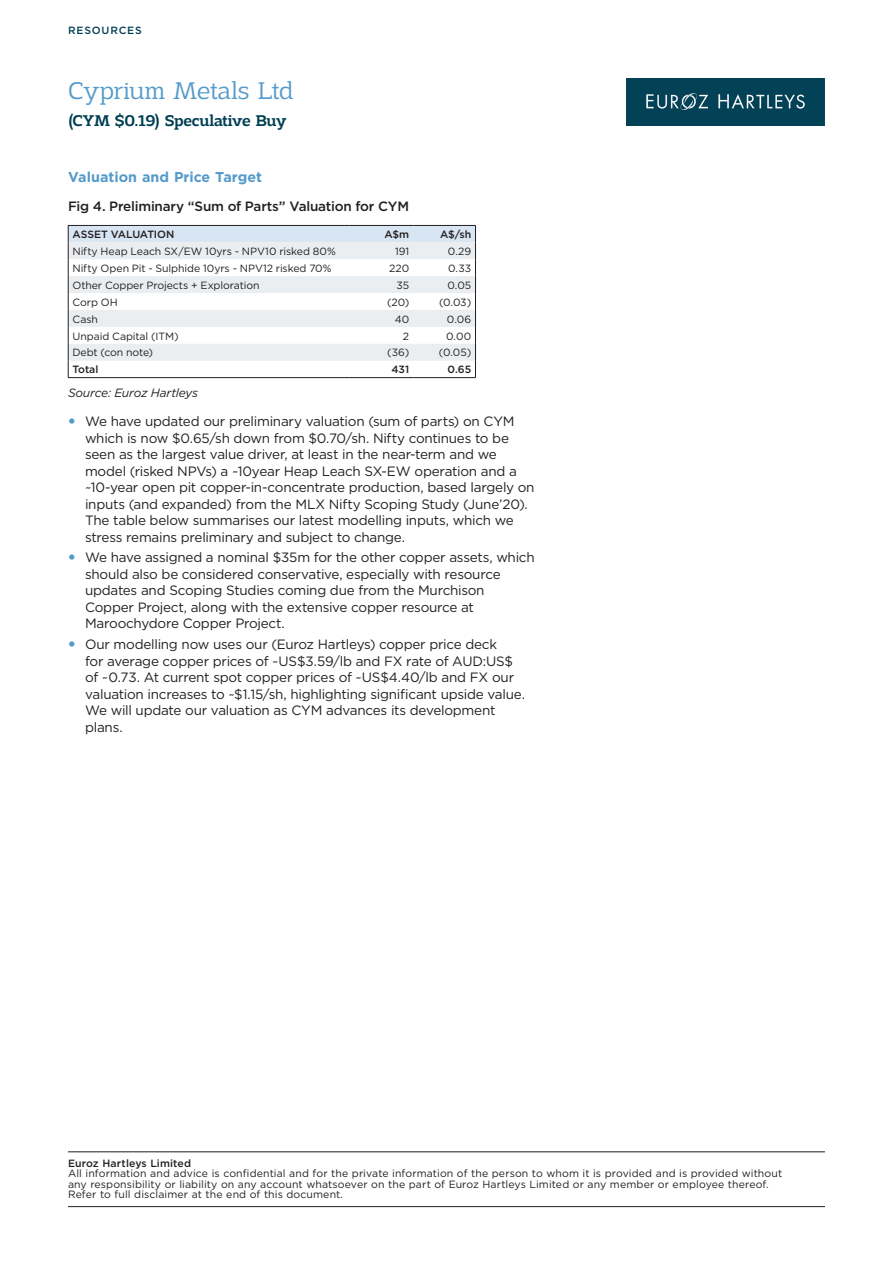
<style>
.page{position:relative;width:893px;height:1263px;background:#fff}
.page>*{position:absolute;margin:0;border:0;box-sizing:border-box;transform-origin:0 0}
.t1{font:300 25.5px "Adria Slab";color:#549aca}
.t2{font:500 16.5px "Adria Slab";letter-spacing:-.02em;color:#013f52}
.t3{font:700 14.25px "Gotham";color:#549aca}
.t4{font:13.5px/16.5px "Gotham";letter-spacing:-.02em;color:#231f20}
.t5{font:500 13.5px "Gotham";letter-spacing:-.015em;color:#231f20}
.t6{font:italic 12px "Gotham";letter-spacing:-.02em;color:#231f20}
.t7{font:10.5px/10.5px "Gotham";letter-spacing:.005em;color:#231f20}
.t8{font:500 10.5px "Gotham";color:#231f20}
.t9{font:10.5px "Gotham";letter-spacing:-.015em;color:#231f20}
.t10{font:500 10.5px "Gotham";letter-spacing:.08em;color:#013f52}
</style>
<div class="page">
<img style="left:627px;top:78px;width:198px;height:48px">
<hr style="left:68px;top:1151px;width:757px;height:1px;background:#231f20">
<hr style="left:68px;top:1206px;width:757px;height:1px;background:#231f20">
<svg style="left:68px;top:225px;width:408px;height:152px"></svg>
<hr style="left:68px;top:377px;width:282px;height:1px;background:#231f20">
<hr style="left:350px;top:377px;width:64px;height:1px;background:#231f20">
<hr style="left:414px;top:377px;width:62px;height:1px;background:#231f20">
<p class="t10" style="left:68px;top:23px;width:75px">RESOURCES</p>
<h1 class="t1" style="left:68px;top:76px;width:227px">Cyprium Metals Ltd</h1>
<p class="t2" style="left:68px;top:111px;width:220px">(CYM $0.19) Speculative Buy</p>
<p class="t3" style="left:68px;top:167px;width:196px">Valuation and Price Target</p>
<p class="t5" style="left:68px;top:197px;width:342px">Fig 4. Preliminary “Sum of Parts” Valuation for CYM</p>
<p class="t8" style="left:72px;top:227px;width:104px">ASSET VALUATION</p>
<p class="t8" style="left:384px;top:227px;width:26px">A$m</p>
<p class="t8" style="left:440px;top:227px;width:33px">A$/sh</p>
<p class="t7" style="left:72px;top:246px;width:265px">Nifty Heap Leach SX/EW 10yrs - NPV10 risked 80%</p>
<p class="t7" style="left:395px;top:246px;width:16px">191</p>
<p class="t7" style="left:448px;top:246px;width:25px">0.29</p>
<p class="t7" style="left:72px;top:263px;width:261px">Nifty Open Pit - Sulphide 10yrs - NPV12 risked 70%</p>
<p class="t7" style="left:389px;top:263px;width:22px">220</p>
<p class="t7" style="left:448px;top:263px;width:25px">0.33</p>
<p class="t7" style="left:72px;top:280px;width:189px">Other Copper Projects + Exploration</p>
<p class="t7" style="left:396px;top:280px;width:14px">35</p>
<p class="t7" style="left:447px;top:280px;width:25px">0.05</p>
<p class="t7" style="left:72px;top:297px;width:47px">Corp OH</p>
<p class="t7" style="left:387px;top:297px;width:24px">(20)</p>
<p class="t7" style="left:439px;top:297px;width:34px">(0.03)</p>
<p class="t7" style="left:72px;top:313px;width:27px">Cash</p>
<p class="t7" style="left:395px;top:313px;width:16px">40</p>
<p class="t7" style="left:447px;top:313px;width:26px">0.06</p>
<p class="t7" style="left:72px;top:330px;width:108px">Unpaid Capital (ITM)</p>
<p class="t7" style="left:403px;top:330px;width:8px">2</p>
<p class="t7" style="left:446px;top:330px;width:27px">0.00</p>
<p class="t9" style="left:72px;top:346px;width:82px">Debt (con note)</p>
<p class="t7" style="left:387px;top:347px;width:24px">(36)</p>
<p class="t7" style="left:439px;top:347px;width:34px">(0.05)</p>
<p class="t8" style="left:72px;top:363px;width:27px">Total</p>
<p class="t8" style="left:392px;top:363px;width:19px">431</p>
<p class="t8" style="left:448px;top:363px;width:25px">0.65</p>
<p class="t6" style="left:68px;top:385px;width:131px">Source: Euroz Hartleys</p>
<p class="t4" style="left:85px;top:413px;width:451px">We have updated our preliminary valuation (sum of parts) on CYM which is now $0.65/sh down from $0.70/sh. Nifty continues to be seen as the largest value driver, at least in the near-term and we model (risked NPVs) a ~10year Heap Leach SX-EW operation and a ~10-year open pit copper-in-concentrate production, based largely on inputs (and expanded) from the MLX Nifty Scoping Study (June’20).<br>The table below summarises our latest modelling inputs, which we stress remains preliminary and subject to change.</p>
<p class="t4" style="left:85px;top:549px;width:451px">We have assigned a nominal $35m for the other copper assets, which should also be considered conservative, especially with resource updates and Scoping Studies coming due from the Murchison Copper Project, along with the extensive copper resource at Maroochydore Copper Project.</p>
<p class="t4" style="left:85px;top:636px;width:441px">Our modelling now uses our (Euroz Hartleys) copper price deck<br>for average copper prices of ~US$3.59/lb and FX rate of AUD:US$ of ~0.73. At current spot copper prices of ~US$4.40/lb and FX our valuation increases to ~$1.15/sh, highlighting significant upside value.<br>We will update our valuation as CYM advances its development plans.</p>
<p class="t8" style="left:68px;top:1156px;width:125px">Euroz Hartleys Limited</p>
<p class="t7" style="left:68px;top:1168px;width:716px">All information and advice is confidential and for the private information of the person to whom it is provided and is provided without any responsibility or liability on any account whatsoever on the part of Euroz Hartleys Limited or any member or employee thereof.<br>Refer to full disclaimer at the end of this document.</p>
</div>
